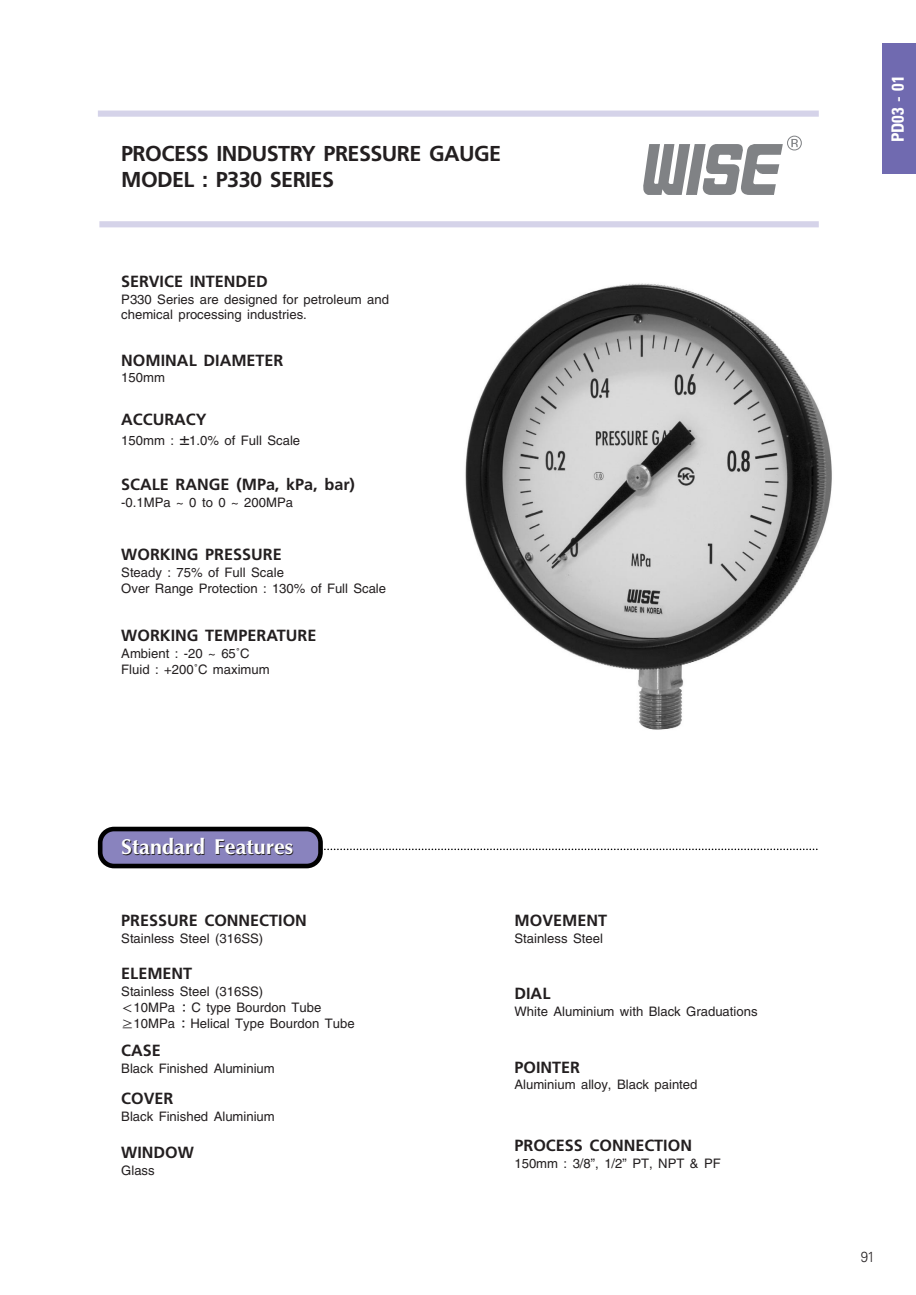
<style>
.page{position:relative;width:916px;height:1295px;background:#fff}
.page>*{position:absolute;margin:0;border:0;box-sizing:border-box;transform-origin:0 0}
.t1{font:700 21.53px/25.9px "Frutiger";letter-spacing:-.03em;color:#231f20}
.t2{font:700 21.53px "Optima";color:#231f20}
.t3{font:700 condensed 16.97px "Univers";color:#fff}
.t4{font:700 16.1px "Frutiger";color:#231f20}
.t5{font:300 14.7px "Univers";color:#231f20;scale:.9 1}
.t6{font:13.12px/15.8px "Helvetica";color:#231f20}
.s1{font-size:17.68px}
.s2{font-family:"YGO12";font-size:12.25px}
.s3{font-family:"YGO13"}
</style>
<div class="page">
<div style="left:100px;top:829px;width:220px;height:37px;background:#8983be;border-radius:14px"></div>
<div style="left:98px;top:827px;width:225px;height:41px;border:5px solid #000;border-radius:14px"></div>
<div style="left:99px;top:221px;width:719px;height:6px;background:#d5d3e9"></div>
<div style="left:98px;top:111px;width:720px;height:6px;background:#d5d3e9"></div>
<svg style="left:321px;top:849px;width:497px;height:1px"></svg>
<svg style="left:643px;top:136px;width:158px;height:59px"></svg>
<div style="left:881px;top:44px;width:34px;height:130px;background:#706ab0"></div>
<img style="left:465px;top:283px;width:367px;height:447px">
<p class="t1" style="left:121px;top:142px;width:381px">PROCESS INDUSTRY PRESSURE GAUGE<br>MODEL : P330 SERIES</p>
<p class="t4" style="left:121px;top:275px;width:148px">SERVICE INTENDED</p>
<p class="t6" style="left:121px;top:292px;width:269px">P330 Series are designed for petroleum and chemical processing industries.</p>
<p class="t4" style="left:121px;top:354px;width:164px">NOMINAL DIAMETER</p>
<p class="t6" style="left:121px;top:371px;width:45px">150mm</p>
<p class="t4" style="left:121px;top:413px;width:87px">ACCURACY</p>
<p class="t6" style="left:121px;top:434px;width:180px">150mm : <span class="s1">±</span>1.0% of Full Scale</p>
<p class="t4" style="left:121px;top:478px;width:235px">SCALE RANGE (MPa, kPa, bar)</p>
<p class="t6" style="left:121px;top:496px;width:173px">-0.1MPa ~ 0 to 0 ~ 200MPa</p>
<p class="t4" style="left:121px;top:548px;width:162px">WORKING PRESSURE</p>
<p class="t6" style="left:121px;top:566px;width:266px">Steady : 75% of Full Scale<br>Over Range Protection : 130% of Full Scale</p>
<p class="t4" style="left:121px;top:629px;width:196px">WORKING TEMPERATURE</p>
<p class="t6" style="left:121px;top:647px;width:150px">Ambient : -20 ~ 65˚C<br>Fluid : +200˚C maximum</p>
<p class="t2" style="left:122px;top:838px;width:173px">Standard Features</p>
<p class="t4" style="left:121px;top:914px;width:187px">PRESSURE CONNECTION</p>
<p class="t6" style="left:121px;top:932px;width:143px">Stainless Steel (316SS)</p>
<p class="t4" style="left:121px;top:967px;width:72px">ELEMENT</p>
<p class="t6" style="left:121px;top:984px;width:235px;line-height:16.3px">Stainless Steel (316SS)<br><span class="s2">＜</span>10MPa <span class="s3">:</span> C type Bourdon Tube <span class="s2">≥</span>10MPa <span class="s3">:</span> Helical Type Bourdon Tube</p>
<p class="t4" style="left:514px;top:914px;width:94px">MOVEMENT</p>
<p class="t6" style="left:514px;top:932px;width:90px">Stainless Steel</p>
<p class="t4" style="left:514px;top:987px;width:37px">DIAL</p>
<p class="t6" style="left:514px;top:1004px;width:244px">White Aluminium with Black Graduations</p>
<p class="t4" style="left:121px;top:1044px;width:41px">CASE</p>
<p class="t6" style="left:121px;top:1062px;width:155px">Black Finished Aluminium</p>
<p class="t4" style="left:514px;top:1061px;width:67px">POINTER</p>
<p class="t6" style="left:514px;top:1078px;width:184px">Aluminium alloy, Black painted</p>
<p class="t4" style="left:121px;top:1092px;width:54px">COVER</p>
<p class="t6" style="left:121px;top:1110px;width:155px">Black Finished Aluminium</p>
<p class="t4" style="left:121px;top:1146px;width:74px">WINDOW</p>
<p class="t6" style="left:121px;top:1163px;width:35px">Glass</p>
<p class="t4" style="left:514px;top:1139px;width:179px">PROCESS CONNECTION</p>
<p class="t6" style="left:514px;top:1157px;width:208px">150mm : 3/8”, 1/2” PT, NPT &amp; PF</p>
<p class="t3" style="left:891px;top:142px;width:68px;rotate:-90deg">PD03 - 01</p>
<p class="t5" style="left:860px;top:1252px;width:17px">91</p>
</div>
